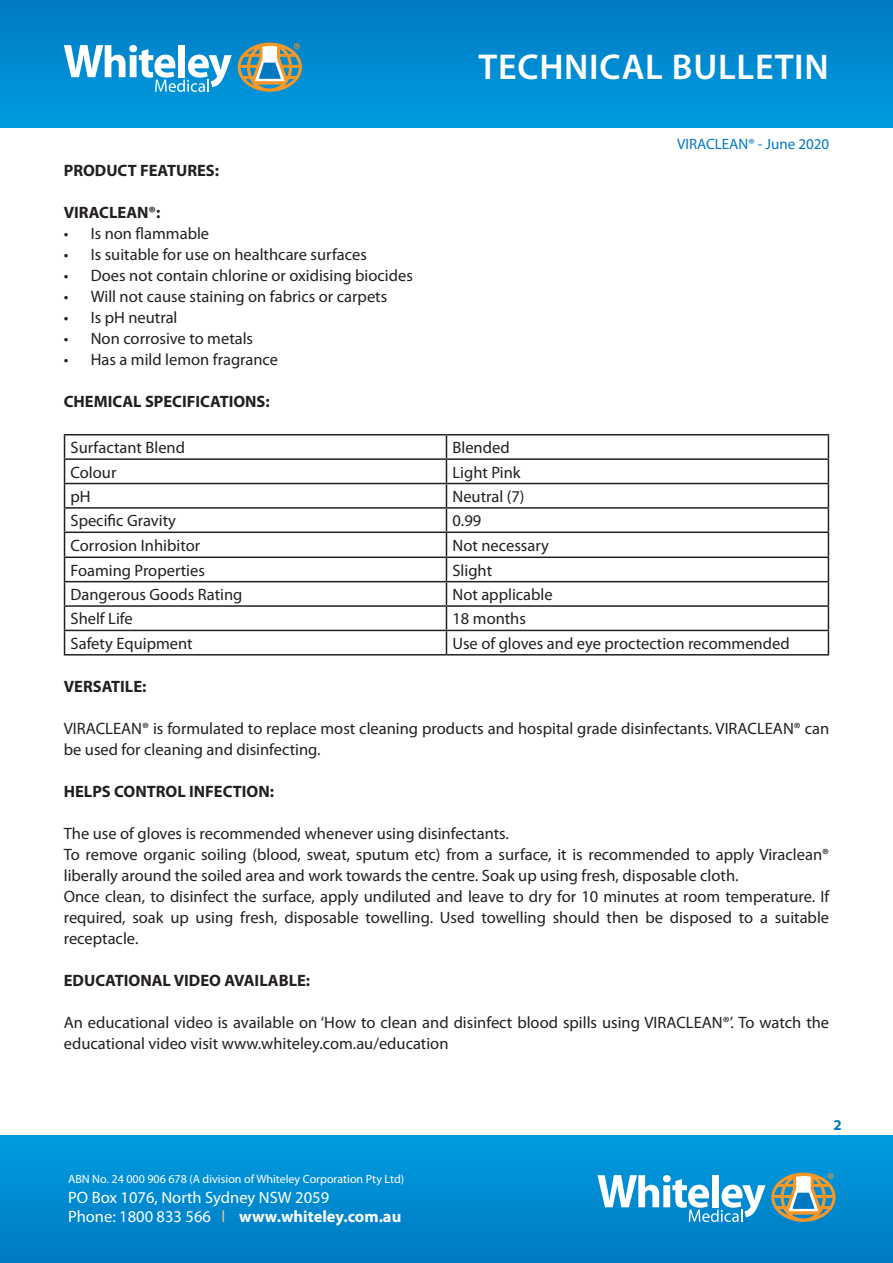
<style>
.page{position:relative;width:893px;height:1263px;background:#fff}
.page>*{position:absolute;margin:0;border:0;box-sizing:border-box;transform-origin:0 0}
.t1{font:600 36px "Myriad Pro";letter-spacing:.02em;color:#fff}
.body_copy{font:16.5px/21px "Myriad Pro";color:#231f20}
.body_copy-2{font:700 16.5px "Myriad Pro";color:#231f20}
.t2{font:16.5px/19.8px "Myriad Pro";color:#fff}
.t3{font:15px "Myriad Pro";color:#0079c2}
.t4{font:700 15px "Myriad Pro";color:#0079c2}
.t5{font:12px "Myriad Pro";color:#fff}
.s1{color:#fcbe7b}
.s2{font-weight:700}
</style>
<div class="page">
<div style="left:0;top:1135px;width:893px;height:128px;background:linear-gradient(to bottom,#009ce0,#007ac2)"></div>
<div style="left:0;top:0;width:893px;height:128px;background:linear-gradient(to bottom,#0079c2,#009cdf)"></div>
<svg style="left:64px;top:45px;width:168px;height:47px"></svg>
<svg style="left:238px;top:43px;width:64px;height:49px;background:#879d8f"></svg>
<svg style="left:597px;top:1175px;width:168px;height:47px"></svg>
<svg style="left:771px;top:1172px;width:65px;height:50px;background:#829c91"></svg>
<hr style="left:64px;top:434px;width:382px;height:1px;background:#231f20">
<hr style="left:446px;top:434px;width:383px;height:1px;background:#231f20">
<hr style="left:64px;top:458px;width:382px;height:2px;background:#231f20">
<hr style="left:446px;top:458px;width:383px;height:2px;background:#231f20">
<hr style="left:64px;top:483px;width:382px;height:1px;background:#231f20">
<hr style="left:446px;top:483px;width:383px;height:1px;background:#231f20">
<hr style="left:64px;top:507px;width:382px;height:2px;background:#231f20">
<hr style="left:446px;top:507px;width:383px;height:2px;background:#231f20">
<hr style="left:64px;top:531px;width:382px;height:2px;background:#231f20">
<hr style="left:446px;top:531px;width:383px;height:2px;background:#231f20">
<hr style="left:64px;top:556px;width:382px;height:2px;background:#231f20">
<hr style="left:446px;top:556px;width:383px;height:2px;background:#231f20">
<hr style="left:64px;top:581px;width:382px;height:1px;background:#231f20">
<hr style="left:446px;top:581px;width:383px;height:1px;background:#231f20">
<hr style="left:64px;top:605px;width:382px;height:2px;background:#231f20">
<hr style="left:446px;top:605px;width:383px;height:2px;background:#231f20">
<hr style="left:64px;top:630px;width:382px;height:1px;background:#231f20">
<svg style="left:64px;top:435px;width:1px;height:219px"></svg>
<hr style="left:446px;top:630px;width:383px;height:1px;background:#231f20">
<svg style="left:446px;top:435px;width:1px;height:219px"></svg>
<svg style="left:828px;top:435px;width:1px;height:219px"></svg>
<hr style="left:64px;top:654px;width:382px;height:1px;background:#231f20">
<hr style="left:446px;top:654px;width:383px;height:1px;background:#231f20">
<h1 class="t1" style="left:479px;top:44px;width:352px">TECHNICAL BULLETIN</h1>
<p class="t3" style="left:677px;top:135px;width:154px">VIRACLEAN® - June 2020</p>
<p class="body_copy-2" style="left:64px;top:160px;width:157px">PRODUCT FEATURES:</p>
<p class="body_copy-2" style="left:64px;top:202px;width:98px">VIRACLEAN®:</p>
<p class="body_copy" style="left:64px;top:223px;width:147px">• Is non flammable</p>
<p class="body_copy" style="left:64px;top:244px;width:305px">• Is suitable for use on healthcare surfaces</p>
<p class="body_copy" style="left:64px;top:265px;width:351px">• Does not contain chlorine or oxidising biocides</p>
<p class="body_copy" style="left:64px;top:286px;width:325px">• Will not cause staining on fabrics or carpets</p>
<p class="body_copy" style="left:64px;top:307px;width:115px">• Is pH neutral</p>
<p class="body_copy" style="left:64px;top:328px;width:191px">• Non corrosive to metals</p>
<p class="body_copy" style="left:64px;top:349px;width:216px">• Has a mild lemon fragrance</p>
<p class="body_copy-2" style="left:64px;top:391px;width:208px">CHEMICAL SPECIFICATIONS:</p>
<p class="body_copy" style="left:71px;top:437px;width:116px">Surfactant Blend</p>
<p class="body_copy" style="left:452px;top:437px;width:59px">Blended</p>
<p class="body_copy" style="left:71px;top:461px;width:47px">Colour</p>
<p class="body_copy" style="left:452px;top:461px;width:70px">Light Pink</p>
<p class="body_copy" style="left:71px;top:486px;width:22px">pH</p>
<p class="body_copy" style="left:452px;top:486px;width:74px">Neutral (7)</p>
<p class="body_copy" style="left:71px;top:510px;width:107px">Specific Gravity</p>
<p class="body_copy" style="left:452px;top:510px;width:30px">0.99</p>
<p class="body_copy" style="left:71px;top:534px;width:131px">Corrosion Inhibitor</p>
<p class="body_copy" style="left:452px;top:534px;width:98px">Not necessary</p>
<p class="body_copy" style="left:71px;top:559px;width:136px">Foaming Properties</p>
<p class="body_copy" style="left:452px;top:559px;width:41px">Slight</p>
<p class="body_copy" style="left:71px;top:584px;width:173px">Dangerous Goods Rating</p>
<p class="body_copy" style="left:452px;top:584px;width:102px">Not applicable</p>
<p class="body_copy" style="left:71px;top:608px;width:64px">Shelf Life</p>
<p class="body_copy" style="left:452px;top:608px;width:75px">18 months</p>
<p class="body_copy" style="left:71px;top:632px;width:124px">Safety Equipment</p>
<p class="body_copy" style="left:452px;top:632px;width:339px">Use of gloves and eye proctection recommended</p>
<p class="body_copy-2" style="left:64px;top:675px;width:84px">VERSATILE:</p>
<p class="body_copy" style="left:64px;top:717px;width:767px">VIRACLEAN® is formulated to replace most cleaning products and hospital grade disinfectants. VIRACLEAN® can be used for cleaning and disinfecting.</p>
<p class="body_copy-2" style="left:64px;top:780px;width:212px">HELPS CONTROL INFECTION:</p>
<p class="body_copy" style="left:64px;top:822px;width:447px">The use of gloves is recommended whenever using disinfectants.</p>
<p class="body_copy" style="left:64px;top:843px;width:767px">To remove organic soiling (blood, sweat, sputum etc) from a surface, it is recommended to apply Viraclean® liberally around the soiled area and work towards the centre. Soak up using fresh, disposable cloth.</p>
<p class="body_copy" style="left:64px;top:885px;width:767px;text-align:justify">Once clean, to disinfect the surface, apply undiluted and leave to dry for 10 minutes at room temperature. If required, soak up using fresh, disposable towelling. Used towelling should then be disposed to a suitable receptacle.</p>
<p class="body_copy-2" style="left:64px;top:969px;width:248px">EDUCATIONAL VIDEO AVAILABLE:</p>
<p class="body_copy" style="left:64px;top:1011px;width:767px">An educational video is available on ‘How to clean and disinfect blood spills using VIRACLEAN®’. To watch the educational video visit www.whiteley.com.au/education</p>
<p class="t5" style="left:68px;top:1171px;width:338px">ABN No. 24 000 906 678 (A division of Whiteley Corporation Pty Ltd)</p>
<p class="t2" style="left:68px;top:1187px;width:335px">PO Box 1076, North Sydney NSW 2059<br>Phone: 1800 833 566 <span class="s1">l</span> <span class="s2">www.whiteley.com.au</span></p>
<p class="t4" style="left:833px;top:1115px;width:10px">2</p>
</div>
